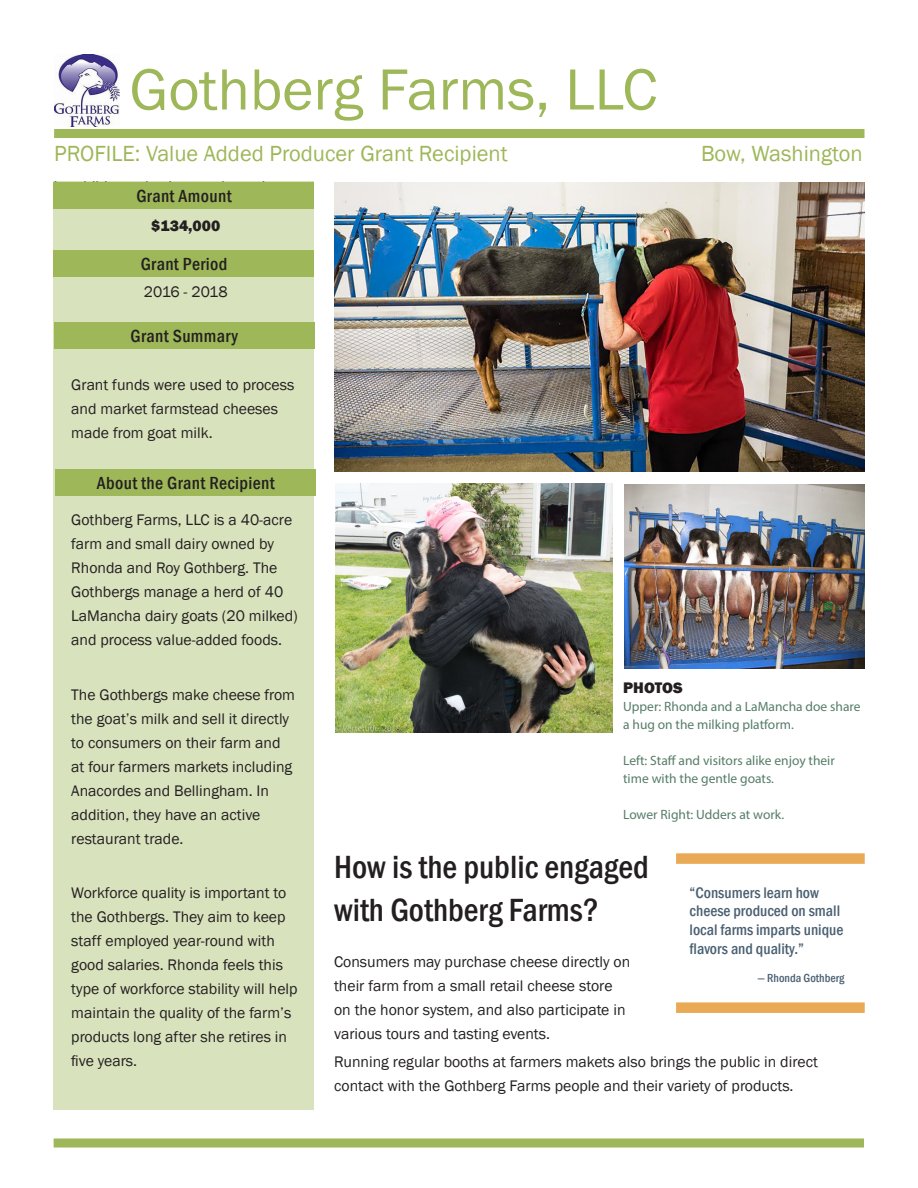
<style>
.page{position:relative;width:918px;height:1188px;background:#fff}
.page>*{position:absolute;margin:0;border:0;box-sizing:border-box;transform-origin:0 0}
.t1{font:60px "Franklin Gothic";color:#9eb759}
.Box_Title{font:500 condensed 33px "Franklin Gothic";color:#231f20}
.t2{font:22.5px "Franklin Gothic";color:#9eb759}
.t3{font:500 condensed 18px "Franklin Gothic";letter-spacing:.02em;color:#231f20}
.Box_Title-2{font:15.75px/24px "Franklin Gothic";color:#231f20}
.Quotes_-_topbar{font:500 condensed 15.75px/18.9px "Franklin Gothic";color:#4a6072}
.Text{font:15.75px/24px "Franklin Gothic";color:#231f20}
.Subtitle_C{font:15.75px "Franklin Gothic";letter-spacing:-.02em;color:#231f20}
.Subtitle_C-2{font:800 15.75px "Franklin Gothic";color:#231f20}
.Text-2{font:800 15.75px "Franklin Gothic";color:#231f20}
.Text-3{font:13.5px/18px "Myriad Pro";color:#567d68}
.Attribution_-_bottom{font:500 condensed 12px "Franklin Gothic";color:#4a6072}
</style>
<div class="page">
<div style="left:54px;top:1138px;width:810px;height:10px;background:#9eb759"></div>
<div style="left:54px;top:181px;width:260px;height:929px;background:#d8e2bd"></div>
<div style="left:676px;top:853px;width:189px;height:11px;background:#e9a955"></div>
<div style="left:676px;top:1002px;width:189px;height:11px;background:#e9a955"></div>
<img style="left:335px;top:182px;width:529px;height:289px">
<div style="left:54px;top:182px;width:260px;height:27px;background:#9eb759"></div>
<div style="left:54px;top:250px;width:260px;height:27px;background:#9eb759"></div>
<div style="left:54px;top:322px;width:260px;height:27px;background:#9eb759"></div>
<div style="left:54px;top:129px;width:811px;height:9px;background:#9eb759"></div>
<div style="left:56px;top:470px;width:260px;height:26px;background:#9eb759"></div>
<img style="left:55px;top:55px;width:65px;height:71px">
<img style="left:625px;top:484px;width:239px;height:185px">
<img style="left:335px;top:483px;width:278px;height:249px">
<p class="t1" style="left:130px;top:52px;width:529px">Gothberg Farms, LLC</p>
<p class="t2" style="left:54px;top:140px;width:455px">PROFILE: Value Added Producer Grant Recipient</p>
<p class="t2" style="left:701px;top:140px;width:163px">Bow, Washington</p>
<p class="t3" style="left:136px;top:184px;width:97px">Grant Amount</p>
<p class="Subtitle_C-2" style="left:151px;top:216px;width:71px">$134,000</p>
<p class="t3" style="left:141px;top:252px;width:88px">Grant Period</p>
<p class="Subtitle_C" style="left:144px;top:282px;width:85px">2016 - 2018</p>
<p class="t3" style="left:131px;top:324px;width:109px">Grant Summary</p>
<p class="Text" style="left:71px;top:373px;width:225px">Grant funds were used to process and market farmstead cheeses made from goat milk.</p>
<p class="t3" style="left:97px;top:471px;width:180px">About the Grant Recipient</p>
<p class="Box_Title-2" style="left:71px;top:508px;width:228px">Gothberg Farms, LLC is a 40-acre farm and small dairy owned by<br>Rhonda and Roy Gothberg. The<br>Gothbergs manage a herd of 40<br>LaMancha dairy goats (20 milked) and process value-added foods.</p>
<p class="Box_Title-2" style="left:71px;top:683px;width:225px">The Gothbergs make cheese from the goat’s milk and sell it directly to consumers on their farm and at four farmers markets including<br>Anacordes and Bellingham. In addition, they have an active restaurant trade.</p>
<p class="Box_Title-2" style="left:71px;top:881px;width:228px">Workforce quality is important to the Gothbergs. They aim to keep staff employed year-round with good salaries. Rhonda feels this type of workforce stability will help maintain the quality of the farm’s products long after she retires in five years.</p>
<p class="Text-2" style="left:623px;top:677px;width:61px">PHOTOS</p>
<p class="Text-3" style="left:623px;top:697px;width:239px">Upper: Rhonda and a LaMancha doe share a hug on the milking platform.</p>
<p class="Text-3" style="left:623px;top:751px;width:213px">Left: Staff and visitors alike enjoy their time with the gentle goats.</p>
<p class="Text-3" style="left:623px;top:805px;width:163px">Lower Right: Udders at work.</p>
<p class="Box_Title" style="left:334px;top:846px;width:316px">How is the public engaged</p>
<p class="Box_Title" style="left:334px;top:889px;width:266px">with Gothberg Farms?</p>
<p class="Box_Title-2" style="left:334px;top:951px;width:298px">Consumers may purchase cheese directly on their farm from a small retail cheese store on the honor system, and also participate in various tours and tasting events.</p>
<p class="Box_Title-2" style="left:334px;top:1050px;width:485px">Running regular booths at farmers makets also brings the public in direct contact with the Gothberg Farms people and their variety of products.</p>
<p class="Quotes_-_topbar" style="left:690px;top:883px;width:155px">“Consumers learn how cheese produced on small local farms imparts unique flavors and quality.”</p>
<p class="Attribution_-_bottom" style="left:757px;top:970px;width:89px">— Rhonda Gothberg</p>
</div>
